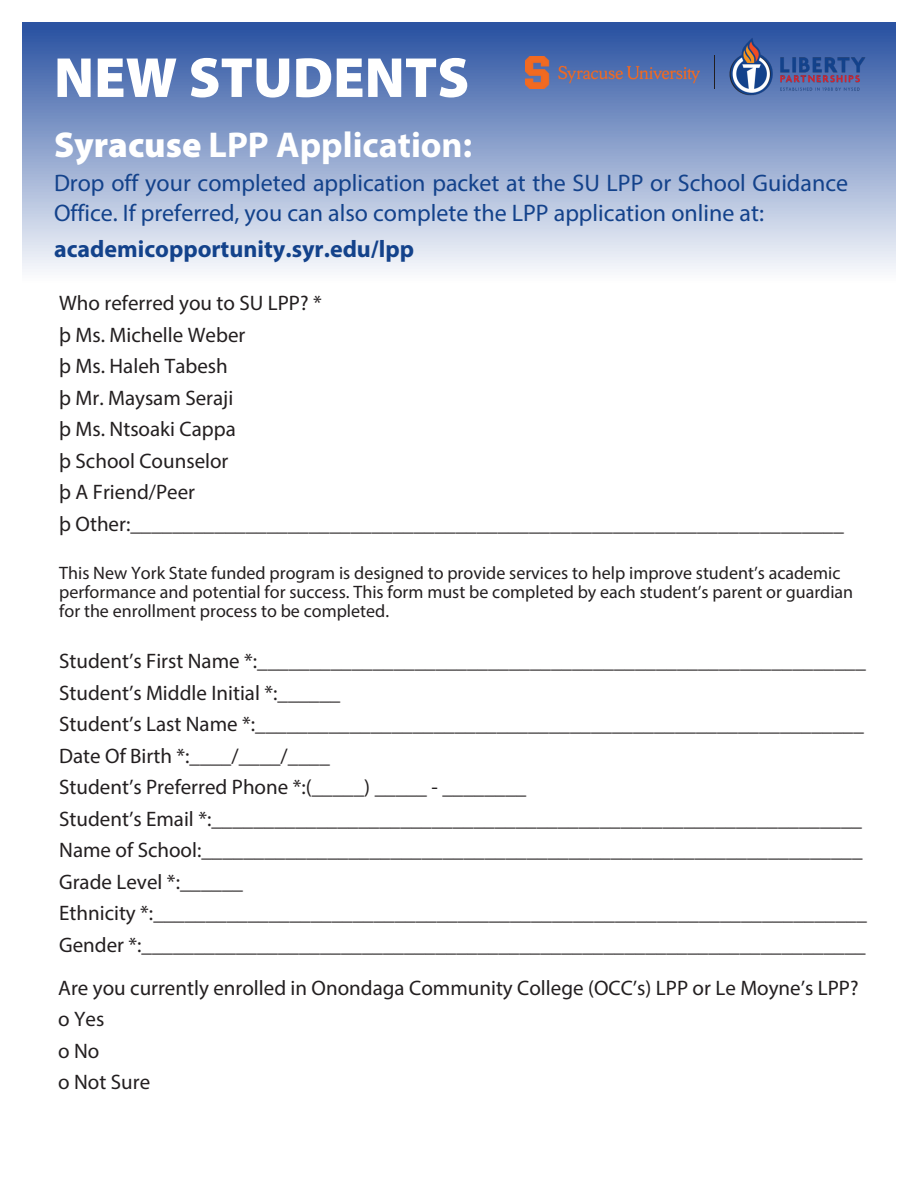
<style>
.page{position:relative;width:918px;height:1188px;background:#fff}
.page>*{position:absolute;margin:0;border:0;box-sizing:border-box;transform-origin:0 0}
.t1{font:900 57px "Myriad Pro";color:#fff}
.t2{font:700 36px "Myriad Pro";color:#fff}
.t3{font:24px/29.2px "Myriad Pro";color:#13428b}
.t4{font:700 24px "Myriad Pro";color:#13428b}
.t5{font:21px/31.5px "Myriad Pro";color:#231f20}
.t6{font:18px/19.2px "Myriad Pro";color:#231f20}
.s1{font-weight:900}
</style>
<div class="page">
<img style="left:22px;top:22px;width:874px;height:248px">
<img style="left:722px;top:30px;width:150px;height:72px">
<img style="left:526px;top:56px;width:173px;height:33px">
<hr style="left:714px;top:56px;width:1px;height:33px;background:#231f20">
<p class="t1" style="left:54px;top:54px;width:417px">NEW STUDENTS</p>
<p class="t2" style="left:54px;top:130px;width:420px"><span class="s1">Syracuse</span> LPP Application:</p>
<p class="t3" style="left:54px;top:171px;width:796px">Drop off your completed application packet at the SU LPP or School Guidance<br>Office. If preferred, you can also complete the LPP application online at:</p>
<p class="t4" style="left:54px;top:239px;width:362px">academicopportunity.syr.edu/lpp</p>
<p class="t5" style="left:59px;top:289px;width:786px">Who referred you to SU LPP? *<br>þ Ms. Michelle Weber<br>þ Ms. Haleh Tabesh<br>þ Mr. Maysam Seraji<br>þ Ms. Ntsoaki Cappa<br>þ School Counselor<br>þ A Friend/Peer<br>þ Other:____________________________________________________________________</p>
<h1 class="t6" style="left:59px;top:565px;width:796px">This New York State funded program is designed to provide services to help improve student’s academic performance and potential for success. This form must be completed by each student’s parent or guardian for the enrollment process to be completed.</h1>
<h2 class="t5" style="left:59px;top:647px;width:809px">Student’s First Name *:__________________________________________________________ Student’s Middle Initial *:______<br>Student’s Last Name *:__________________________________________________________ Date Of Birth *:____/____/____<br>Student’s Preferred Phone *:(_____) _____ - ________<br>Student’s Email *:______________________________________________________________ Name of School:_______________________________________________________________ Grade Level *:______<br>Ethnicity *:____________________________________________________________________ Gender *:_____________________________________________________________________</h2>
<h3 class="t5" style="left:58px;top:974px;width:802px">Are you currently enrolled in Onondaga Community College (OCC’s) LPP or Le Moyne’s LPP? o Yes<br>oNo<br>o Not Sure</h3>
</div>
